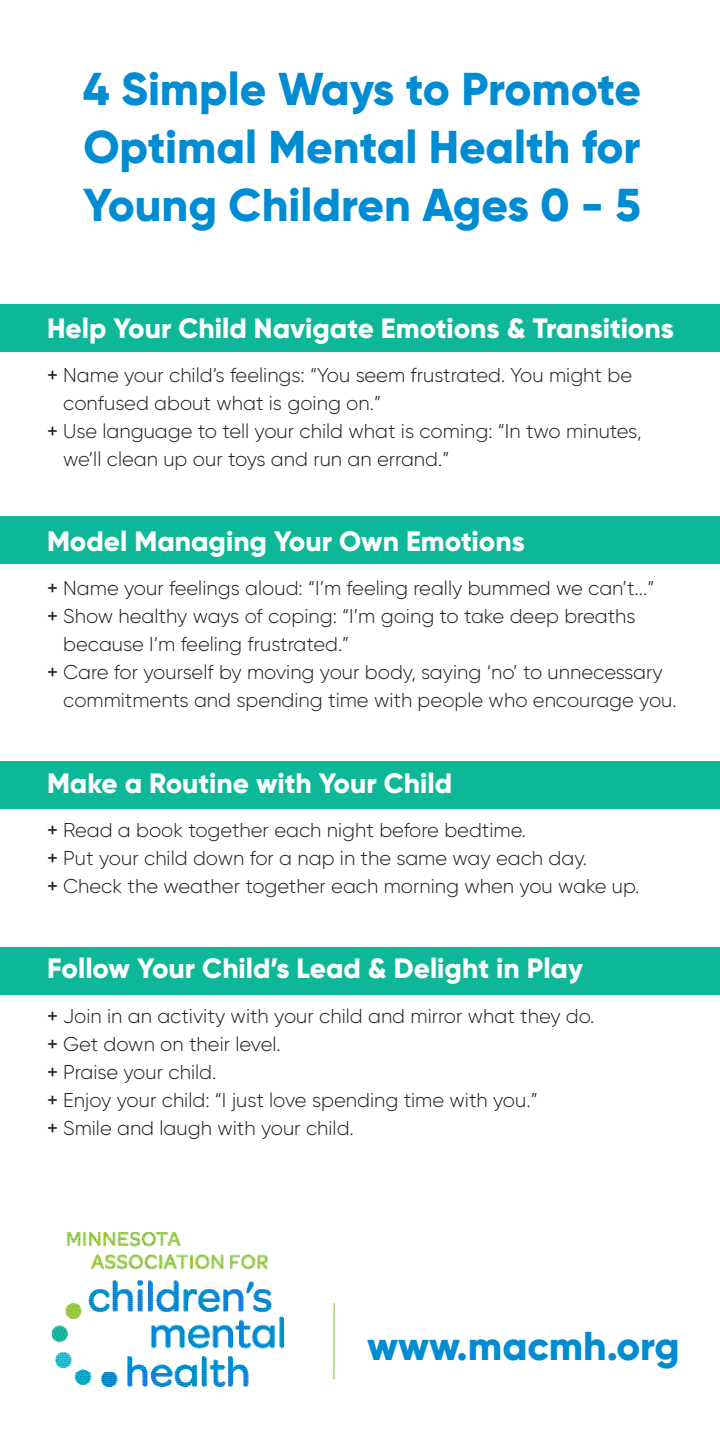
<style>
.page{position:relative;width:720px;height:1440px;background:#fff}
.page>*{position:absolute;margin:0;border:0;box-sizing:border-box;transform-origin:0 0}
.Headline{font:800 46px/58px "Gilroy";color:#008cd2;text-align:justify}
.t1{font:800 40.4px "Gilroy";color:#008cd2}
.Head{font:800 28px "Gilroy";color:#fff}
.Bullets{font:300 20px/28px "Gilroy";color:#231f20}
.s1{font-weight:500}
</style>
<div class="page">
<div style="left:0;top:517px;width:720px;height:47px;background:#0db899"></div>
<div style="left:0;top:947px;width:720px;height:47px;background:#0db899"></div>
<div style="left:0;top:304px;width:720px;height:47px;background:#0db899"></div>
<div style="left:0;top:761px;width:720px;height:48px;background:#0db899"></div>
<img style="left:52px;top:1232px;width:232px;height:155px">
<hr style="left:333px;top:1303px;width:2px;height:76px;background:#92c947">
<p class="Headline" style="left:83px;top:60px;width:560px">4 Simple Ways to Promote Optimal Mental Health for Young Children Ages 0 - 5</p>
<p class="Head" style="left:47px;top:310px;width:628px">Help Your Child Navigate Emotions &amp; Transitions</p>
<p class="Bullets" style="left:63px;top:361px;width:570px;text-indent:-16px"><span class="s1">+</span> Name your child’s feelings: “You seem frustrated. You might be confused about what is going on.”</p>
<p class="Bullets" style="left:63px;top:417px;width:580px;text-indent:-16px"><span class="s1">+</span> Use language to tell your child what is coming: “In two minutes, we’ll clean up our toys and run an errand.”</p>
<p class="Head" style="left:47px;top:524px;width:479px">Model Managing Your Own Emotions</p>
<p class="Bullets" style="left:47px;top:574px;width:609px"><span class="s1">+</span> Name your feelings aloud: “I’m feeling really bummed we can’t...”</p>
<p class="Bullets" style="left:63px;top:602px;width:574px;text-indent:-16px"><span class="s1">+</span> Show healthy ways of coping: “I’m going to take deep breaths because I’m feeling frustrated.”</p>
<p class="Bullets" style="left:63px;top:658px;width:615px;text-indent:-16px"><span class="s1">+</span> Care for yourself by moving your body, saying ‘no’ to unnecessary commitments and spending time with people who encourage you.</p>
<p class="Head" style="left:47px;top:765px;width:407px">Make a Routine with Your Child</p>
<p class="Bullets" style="left:47px;top:816px;width:480px"><span class="s1">+</span> Read a book together each night before bedtime.</p>
<p class="Bullets" style="left:47px;top:844px;width:541px"><span class="s1">+</span> Put your child down for a nap in the same way each day.</p>
<p class="Bullets" style="left:47px;top:872px;width:594px"><span class="s1">+</span> Check the weather together each morning when you wake up.</p>
<p class="Head" style="left:47px;top:951px;width:537px">Follow Your Child’s Lead &amp; Delight in Play</p>
<p class="Bullets" style="left:47px;top:1001px;width:549px"><span class="s1">+</span> Join in an activity with your child and mirror what they do.</p>
<p class="Bullets" style="left:47px;top:1029px;width:235px"><span class="s1">+</span> Get down on their level.</p>
<p class="Bullets" style="left:47px;top:1057px;width:171px"><span class="s1">+</span> Praise your child.</p>
<p class="Bullets" style="left:47px;top:1085px;width:492px"><span class="s1">+</span> Enjoy your child: “I just love spending time with you.”</p>
<p class="Bullets" style="left:47px;top:1113px;width:308px"><span class="s1">+</span> Smile and laugh with your child.</p>
<p class="t1" style="left:367px;top:1320px;width:314px">www.macmh.org</p>
</div>
